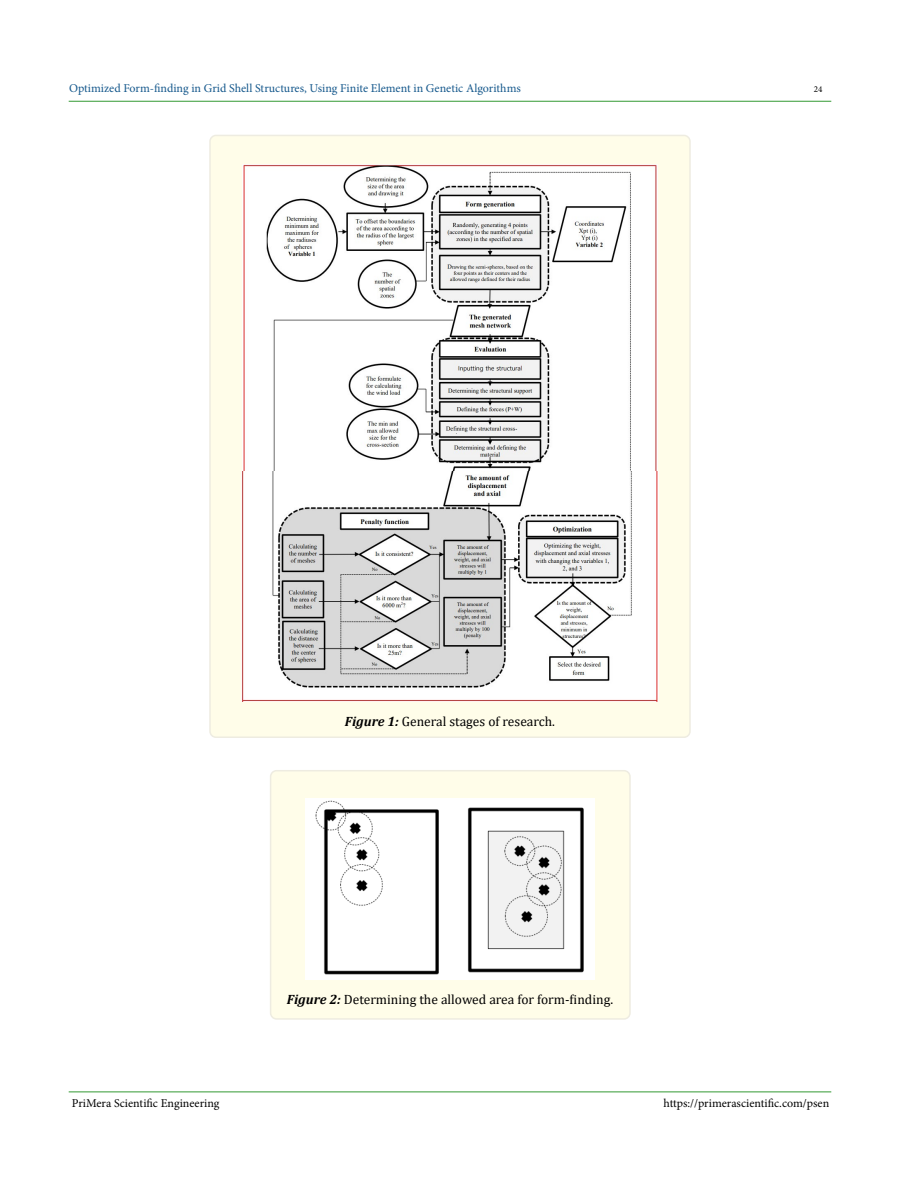
<style>
.page{position:relative;width:900px;height:1188px;background:#fff}
.page>*{position:absolute;margin:0;border:0;box-sizing:border-box;transform-origin:0 0}
.t1{font:13.5px "Cambria";color:#000}
.t2{font:12px "Minion Pro";color:#15588c}
.t3{font:12px "Minion Pro";color:#000}
.t4{font:9px "Minion Pro";color:#000}
.s1{font-weight:700;font-style:italic}
</style>
<div class="page">
<hr style="left:69px;top:1092px;width:762px;height:1px;background:#393">
<hr style="left:69px;top:101px;width:762px;height:1px;background:#393">
<div style="left:210px;top:135px;width:480px;height:602px;background:#fffde9;border-radius:6px"></div>
<div style="left:209px;top:135px;width:482px;height:603px;border:2px solid #eeece1;border-radius:6px"></div>
<img style="left:242px;top:164px;width:416px;height:537px">
<div style="left:271px;top:771px;width:359px;height:248px;background:#fffde9;border-radius:6px"></div>
<div style="left:270px;top:770px;width:361px;height:250px;border:2px solid #eeece1;border-radius:6px"></div>
<img style="left:305px;top:799px;width:290px;height:180px">
<p class="t2" style="left:69px;top:80px;width:453px">Optimized Form-finding in Grid Shell Structures, Using Finite Element in Genetic Algorithms</p>
<p class="t4" style="left:814px;top:83px;width:10px">24</p>
<p class="t1" style="left:345px;top:713px;width:212px"><span class="s1">Figure 1:</span> General stages of research.</p>
<p class="t1" style="left:287px;top:992px;width:328px"><span class="s1">Figure 2:</span> Determining the allowed area for form-finding.</p>
<p class="t3" style="left:72px;top:1095px;width:149px">PriMera Scientific Engineering</p>
<p class="t3" style="left:664px;top:1095px;width:167px">https://primerascientific.com/psen</p>
</div>
